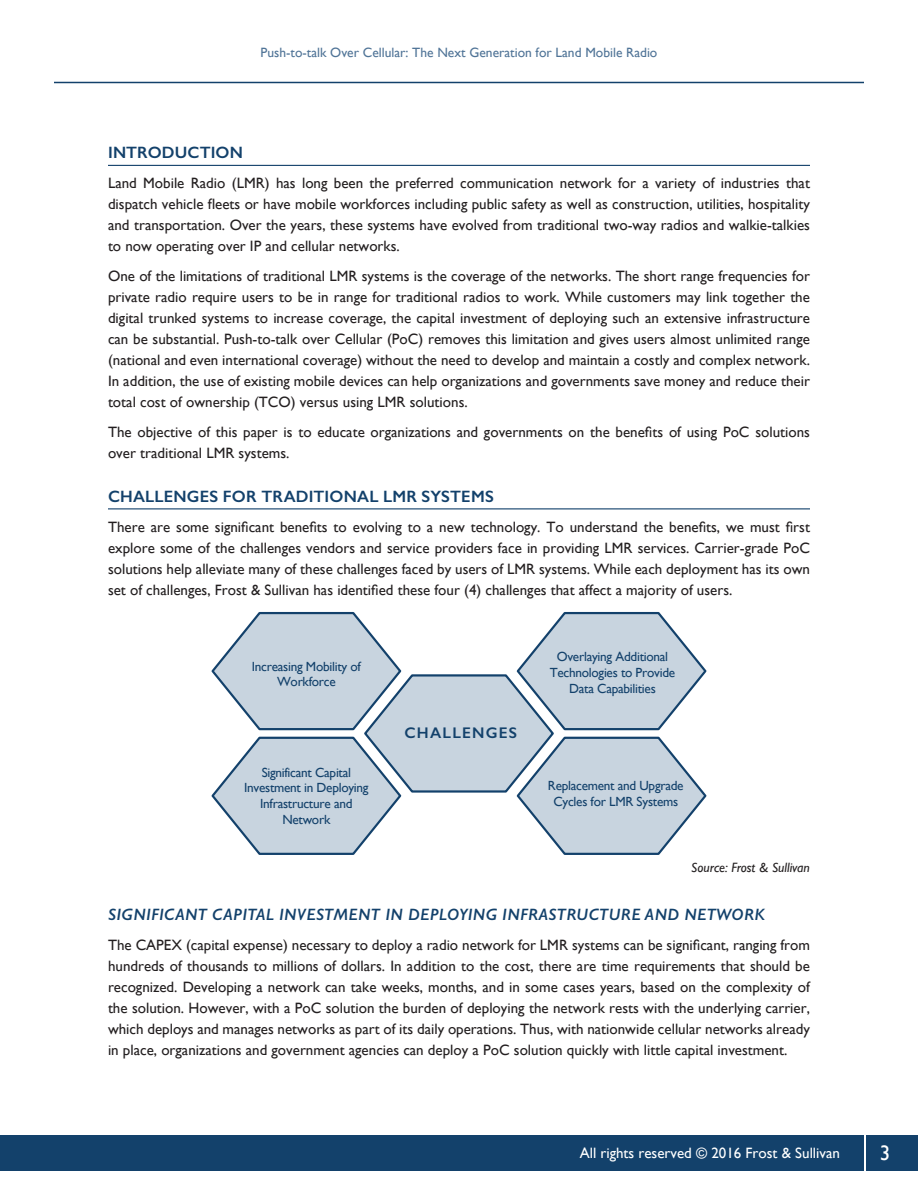
<style>
.page{position:relative;width:918px;height:1188px;background:#fff}
.page>*{position:absolute;margin:0;border:0;box-sizing:border-box;transform-origin:0 0}
.t1{font:21px "Gill Sans";color:#fff}
.t2{font:italic 600 16.5px "Gill Sans";letter-spacing:.02em;color:#13416b}
.t3{font:600 16.5px "Gill Sans";letter-spacing:.01em;color:#13416b}
.t4{font:600 15.45px "Gill Sans";letter-spacing:.08em;color:#13416b}
.t5{font:15px/21px "Gill Sans";color:#231f20;text-align:justify}
.t6{font:15px "Gill Sans";color:#fff}
.t7{font:13.5px "Gill Sans";color:#507497}
.t8{font:italic 13.5px "Gill Sans";color:#231f20}
.t9{font:13.2px/15.9px "Gill Sans";letter-spacing:-.02em;color:#13416b;text-align:center}
</style>
<div class="page">
<div style="left:0;top:1135px;width:918px;height:36px;background:#13416b"></div>
<hr style="left:864px;top:1131px;width:1px;height:45px;background:#fff">
<hr style="left:54px;top:82px;width:810px;height:1px;background:#13416b">
<hr style="left:108px;top:165px;width:702px;height:1px;background:#13416b">
<hr style="left:108px;top:508px;width:702px;height:1px;background:#13416b">
<svg style="left:212px;top:612px;width:494px;height:243px"></svg>
<p class="t7" style="left:261px;top:45px;width:398px">Push-to-talk Over Cellular: The Next Generation for Land Mobile Radio</p>
<p class="t3" style="left:108px;top:143px;width:137px">INTRODUCTION</p>
<p class="t5" style="left:108px;top:172px;width:704px">Land Mobile Radio (LMR) has long been the preferred communication network for a variety of industries that dispatch vehicle fleets or have mobile workforces including public safety as well as construction, utilities, hospitality and transportation. Over the years, these systems have evolved from traditional two-way radios and walkie-talkies to now operating over IP and cellular networks.</p>
<p class="t5" style="left:108px;top:265px;width:704px">One of the limitations of traditional LMR systems is the coverage of the networks. The short range frequencies for private radio require users to be in range for traditional radios to work. While customers may link together the digital trunked systems to increase coverage, the capital investment of deploying such an extensive infrastructure can be substantial. Push-to-talk over Cellular (PoC) removes this limitation and gives users almost unlimited range (national and even international coverage) without the need to develop and maintain a costly and complex network.<br>In addition, the use of existing mobile devices can help organizations and governments save money and reduce their total cost of ownership (TCO) versus using LMR solutions.</p>
<p class="t5" style="left:108px;top:421px;width:704px">The objective of this paper is to educate organizations and governments on the benefits of using PoC solutions over traditional LMR systems.</p>
<p class="t3" style="left:108px;top:486px;width:388px">CHALLENGES FO R TRADITIO NAL LMR SYSTEM S</p>
<p class="t5" style="left:108px;top:516px;width:704px">There are some significant benefits to evolving to a new technology. To understand the benefits, we must first explore some of the challenges vendors and service providers face in providing LMR services. Carrier-grade PoC solutions help alleviate many of these challenges faced by users of LMR systems. While each deployment has its own set of challenges, Frost &amp; Sullivan has identified these four (4) challenges that affect a majority of users.</p>
<p class="t9" style="left:252px;top:658px;width:111px">Increasing Mobility of<br>Workforce</p>
<p class="t9" style="left:244px;top:764px;width:126px">Significant Capital<br>Investment in Deploying<br>Infrastructure and<br>Network</p>
<p class="t4" style="left:404px;top:724px;width:114px">CHALLENGES</p>
<p class="t9" style="left:550px;top:648px;width:127px">Overlaying Additional<br>Technologies to Provide<br>Data Capabilities</p>
<p class="t9" style="left:548px;top:777px;width:137px">Replacement and Upgrade<br>Cycles for LMR Systems</p>
<p class="t8" style="left:691px;top:860px;width:120px">Source: Frost &amp; Sullivan</p>
<p class="t2" style="left:108px;top:904px;width:220px">SIGNIFICANT CAPITAL INVESTM</p>
<p class="t2" style="left:349px;top:904px;width:418px">ENT IN DEPLOYING INFRASTRUCTURE AND NETWORK</p>
<p class="t5" style="left:108px;top:934px;width:704px">The CAPEX (capital expense) necessary to deploy a radio network for LMR systems can be significant, ranging from hundreds of thousands to millions of dollars. In addition to the cost, there are time requirements that should be recognized. Developing a network can take weeks, months, and in some cases years, based on the complexity of the solution. However, with a PoC solution the burden of deploying the network rests with the underlying carrier, which deploys and manages networks as part of its daily operations. Thus, with nationwide cellular networks already in place, organizations and government agencies can deploy a PoC solution quickly with little capital investment.</p>
<p class="t6" style="left:580px;top:1145px;width:262px">All rights reserved © 2016 Frost &amp; Sullivan</p>
<h1 class="t1" style="left:880px;top:1141px;width:12px">3</h1>
</div>
